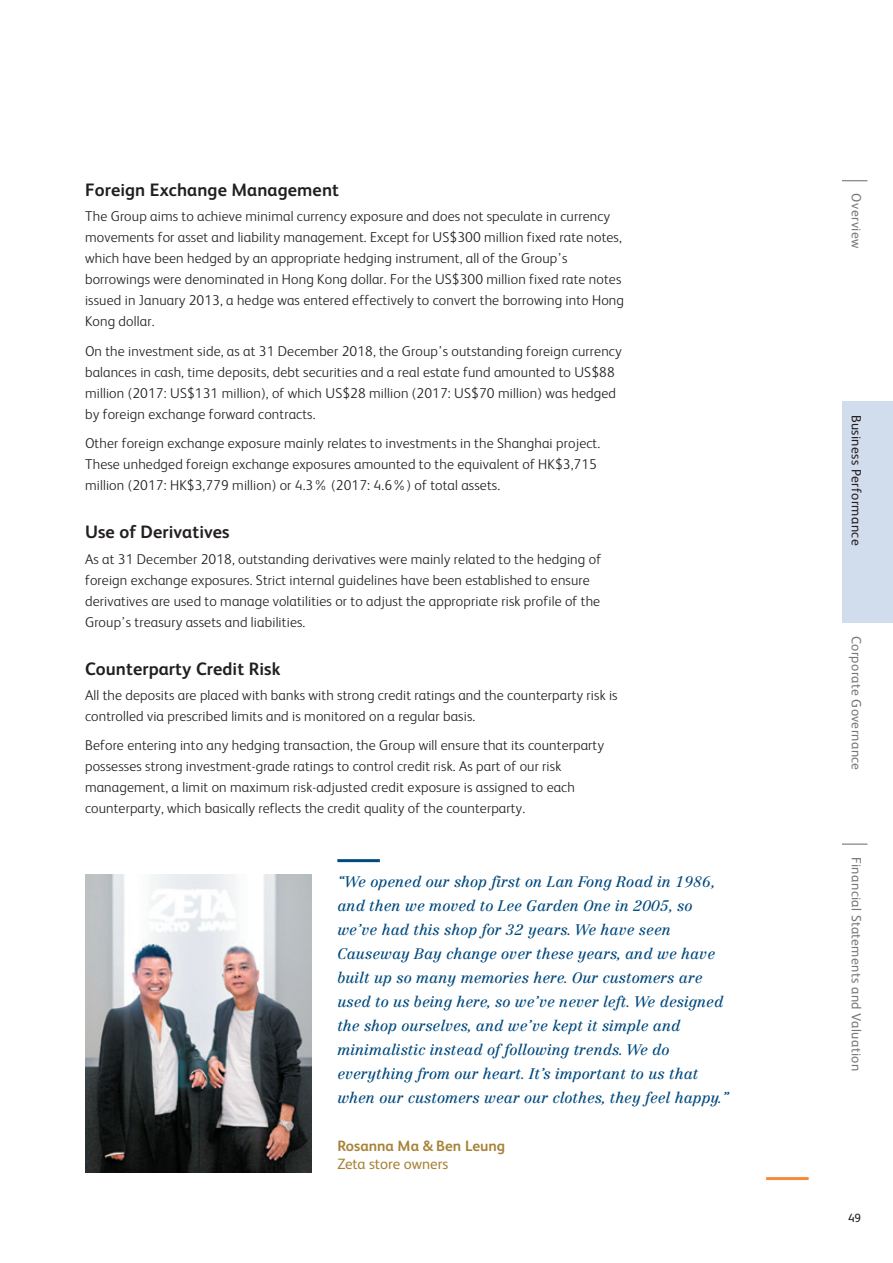
<style>
.page{position:relative;width:893px;height:1263px;background:#fff}
.page>*{position:absolute;margin:0;border:0;box-sizing:border-box;transform-origin:0 0}
.t1{font:700 18px "FS Albert";letter-spacing:.005em;color:#231f20}
.t2{font:italic 15px/24px "Centennial LT Std";color:#004a7f}
.t3{font:700 15px "FS Albert";color:#a78337}
.t4{font:15px "FS Albert";color:#a78337}
.t5{font:300 14.25px/21px "FS Albert";letter-spacing:.01em;color:#231f20}
.t6{font:13.5px "FS Albert";letter-spacing:.03em;color:#76787b}
.t7{font:13.5px "FS Albert";letter-spacing:.03em;color:#231f20}
.t8{font:12px "FS Albert";color:#231f20}
</style>
<div class="page">
<div style="left:842px;top:402px;width:51px;height:221px;background:#d1dcec"></div>
<hr style="left:842px;top:843px;width:25px;height:2px;background:#76787b">
<svg style="left:842px;top:180px;width:25px;height:1px"></svg>
<img style="left:85px;top:875px;width:227px;height:297px">
<hr style="left:766px;top:1177px;width:43px;height:3px;background:#f58b3c">
<hr style="left:337px;top:859px;width:43px;height:3px;background:#004a7f">
<p class="t1" style="left:85px;top:178px;width:255px">Foreign Exchange Management</p>
<p class="t5" style="left:85px;top:205px;width:540px">The Group aims to achieve minimal currency exposure and does not speculate in currency movements for asset and liability management. Except for US$300 million fixed rate notes, which have been hedged by an appropriate hedging instrument, all of the Group’s borrowings were denominated in Hong Kong dollar. For the US$300 million fixed rate notes issued in January 2013, a hedge was entered effectively to convert the borrowing into Hong Kong dollar.</p>
<p class="t5" style="left:85px;top:340px;width:538px">On the investment side, as at 31 December 2018, the Group’s outstanding foreign currency balances in cash, time deposits, debt securities and a real estate fund amounted to US$88 million (2017: US$131 million), of which US$28 million (2017: US$70 million) was hedged by foreign exchange forward contracts.</p>
<p class="t5" style="left:85px;top:432px;width:517px">Other foreign exchange exposure mainly relates to investments in the Shanghai project.<br>These unhedged foreign exchange exposures amounted to the equivalent of HK$3,715 million (2017: HK$3,779 million) or 4.3% (2017: 4.6%) of total assets.</p>
<p class="t1" style="left:85px;top:520px;width:146px">Use of Derivatives</p>
<p class="t5" style="left:85px;top:547px;width:518px">As at 31 December 2018, outstanding derivatives were mainly related to the hedging of foreign exchange exposures. Strict internal guidelines have been established to ensure derivatives are used to manage volatilities or to adjust the appropriate risk profile of the Group’s treasury assets and liabilities.</p>
<p class="t1" style="left:85px;top:656px;width:197px">Counterparty Credit Risk</p>
<p class="t5" style="left:85px;top:684px;width:534px">All the deposits are placed with banks with strong credit ratings and the counterparty risk is controlled via prescribed limits and is monitored on a regular basis.</p>
<p class="t5" style="left:85px;top:734px;width:520px">Before entering into any hedging transaction, the Group will ensure that its counterparty possesses strong investment-grade ratings to control credit risk. As part of our risk management, a limit on maximum risk-adjusted credit exposure is assigned to each counterparty, which basically reflects the credit quality of the counterparty.</p>
<p class="t2" style="left:337px;top:870px;width:393px">“We opened our shop first on Lan Fong Road in 1986, and then we moved to Lee Garden One in 2005, so we’ve had this shop for 32 years. We have seen Causeway Bay change over these years, and we have built up so many memories here. Our customers are used to us being here, so we’ve never left. We designed the shop ourselves, and we’ve kept it simple and minimalistic instead of following trends. We do everything from our heart. It’s important to us that when our customers wear our clothes, they feel happy.”</p>
<p class="t3" style="left:337px;top:1136px;width:169px">Rosanna Ma &amp; Ben Leung</p>
<p class="t4" style="left:337px;top:1154px;width:112px">Zeta store owners</p>
<p class="t6" style="left:865px;top:193px;width:56px;rotate:90deg">Overview</p>
<p class="t7" style="left:865px;top:415px;width:132px;rotate:90deg">Business Performance</p>
<p class="t6" style="left:865px;top:636px;width:136px;rotate:90deg">Corporate Governance</p>
<p class="t6" style="left:865px;top:857px;width:216px;rotate:90deg">Financial Statements and Valuation</p>
<p class="t8" style="left:848px;top:1210px;width:15px">49</p>
</div>
